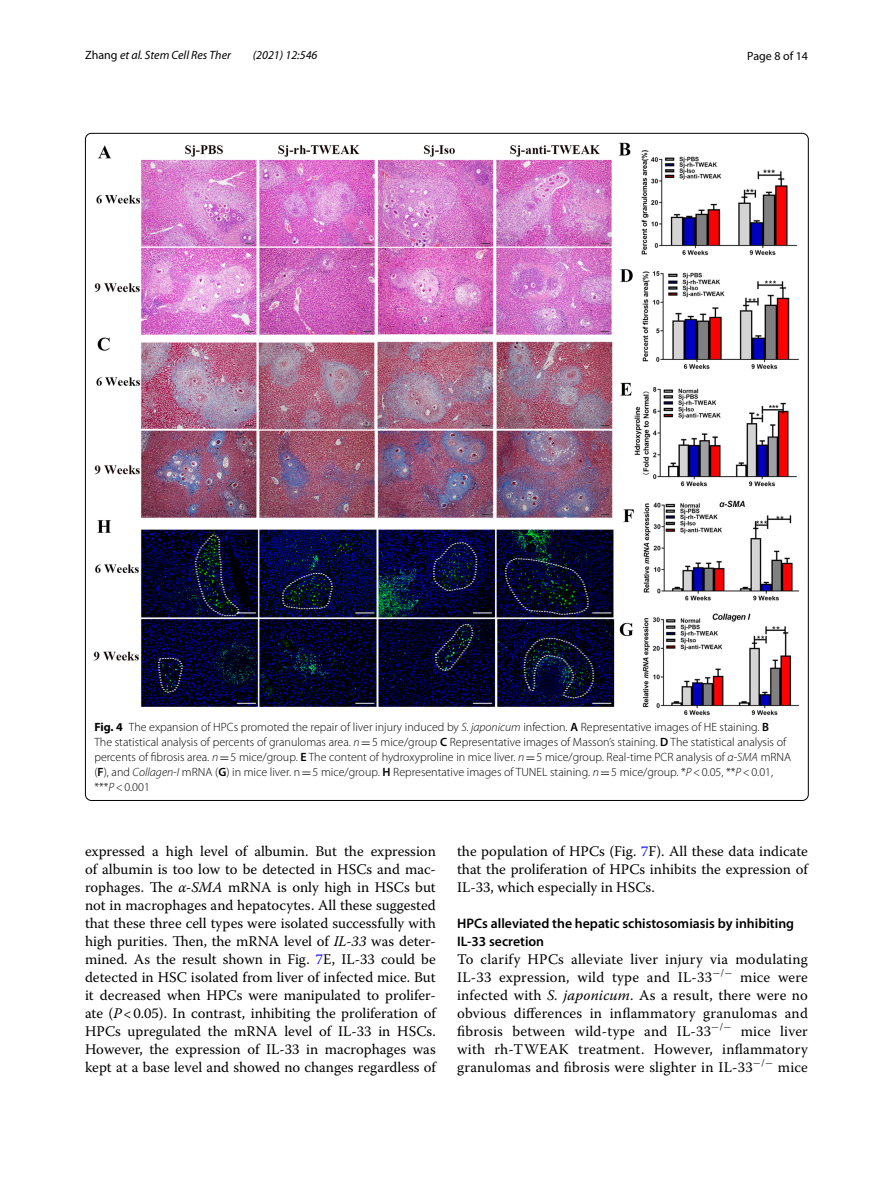
<style>
.page{position:relative;width:893px;height:1187px;background:#fff}
.page>*{position:absolute;margin:0;border:0;box-sizing:border-box;transform-origin:0 0}
.t1{font:14.7px/18px "Warnock Pro";letter-spacing:.005em;color:#000;text-align:justify}
.t2{font:600 13.8px/18px "Myriad Pro";color:#000}
.t3{font:300 12px/15px "Myriad Pro";color:#000}
.t4{font:italic 12px "Myriad Pro";color:#000}
.t5{font:12px "Myriad Pro";color:#000}
.s1{font-style:normal}
.s2{font-weight:700}
.s3{font-style:italic}
.s4{font-weight:600}
.s5{font-family:"MTSY";font-weight:400}
.s6{color:#00f}
</style>
<div class="page">
<img style="left:94px;top:142px;width:706px;height:573px">
<p class="t4" style="left:85px;top:48px;width:147px"><span class="s1">Zhang</span> et al. Stem Cell Res Ther</p>
<p class="t4" style="left:253px;top:48px;width:66px">(2021) 12:546</p>
<p class="t5" style="left:747px;top:48px;width:62px">Page 8 of 14</p>
<p class="t3" style="left:94px;top:719px;width:698px"><span class="s2">Fig. 4</span> The expansion of HPCs promoted the repair of liver injury induced by <span class="s3">S. japonicum</span> infection<span class="s3">.</span> <span class="s4">A</span> Representative images of HE staining. <span class="s4">B<br></span>The statistical analysis of percents of granulomas area. <span class="s3">n</span><span class="s5">=</span>5 mice/group <span class="s4">C</span> Representative images of Masson’s staining. <span class="s4">D</span> The statistical analysis of percents of fibrosis area. <span class="s3">n</span><span class="s5">=</span>5 mice/group. <span class="s4">E</span> The content of hydroxyproline in mice liver. <span class="s3">n</span><span class="s5">=</span>5 mice/group. Real-time PCR analysis of <span class="s3">α-SMA</span> mRNA (<span class="s4">F</span>), and <span class="s3">Collagen-I</span> mRNA (<span class="s4">G</span>) in mice liver. n<span class="s5">=</span>5 mice/group. <span class="s4">H</span> Representative images of TUNEL staining. <span class="s3">n</span><span class="s5">=</span>5 mice/group. *<span class="s3">P</span>&lt;0.05, **<span class="s3">P</span>&lt;0.01, ***<span class="s3">P</span>&lt;0.001</p>
<p class="t1" style="left:85px;top:841px;width:352px">expressed a high level of albumin. But the expression of albumin is too low to be detected in HSCs and mac&shy;rophages. The <span class="s3">α-SMA</span> mRNA is only high in HSCs but not in macrophages and hepatocytes. All these suggested that these three cell types were isolated successfully with high purities. Then, the mRNA level of <span class="s3">IL-33</span> was deter&shy;mined. As the result shown in Fig. <span class="s6">7</span>E, IL-33 could be detected in HSC isolated from liver of infected mice. But it decreased when HPCs were manipulated to prolifer&shy;ate (<span class="s3">P</span>&lt;0.05). In contrast, inhibiting the proliferation of HPCs upregulated the mRNA level of IL-33 in HSCs.<br>However, the expression of IL-33 in macrophages was kept at a base level and showed no changes regardless of</p>
<p class="t1" style="left:457px;top:841px;width:352px">the population of HPCs (Fig. <span class="s6">7</span>F). All these data indicate that the proliferation of HPCs inhibits the expression of IL-33, which especially in HSCs.</p>
<p class="t2" style="left:457px;top:913px;width:338px">HPCs alleviated the hepatic schistosomiasis by inhibiting<br>IL‑33 secretion</p>
<p class="t1" style="left:457px;top:949px;width:352px">To clarify HPCs alleviate liver injury via modulating IL-33 expression, wild type and IL-33<sup>−</sup><sup>/</sup><sup>−</sup> mice were infected with <span class="s3">S. japonicum</span>. As a result, there were no obvious differences in inflammatory granulomas and fibrosis between wild-type and IL-33<sup>−</sup><sup>/</sup><sup>−</sup> mice liver with rh-TWEAK treatment. However, inflammatory granulomas and fibrosis were slighter in IL-33<sup>−</sup><sup>/</sup><sup>−</sup> mice</p>
</div>
